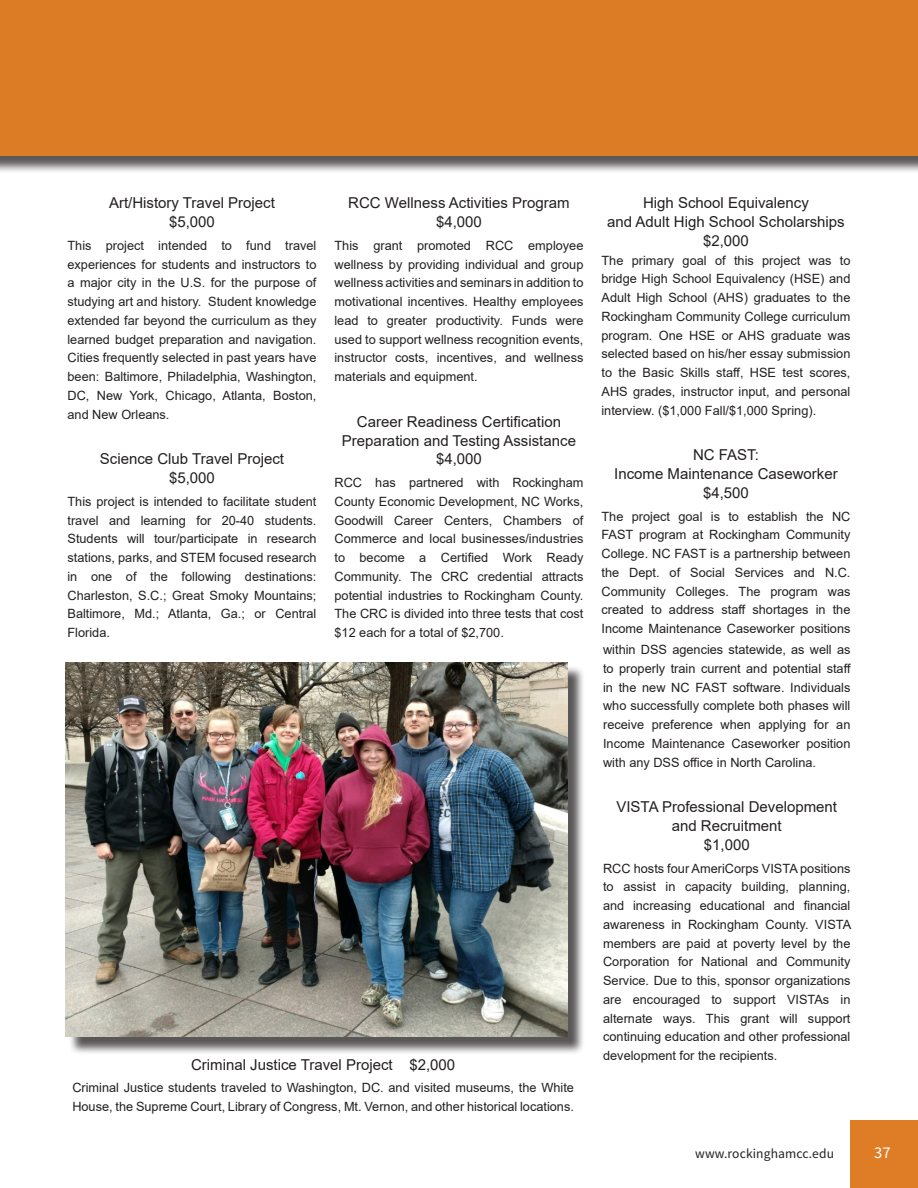
<style>
.page{position:relative;width:918px;height:1188px;background:#fff}
.page>*{position:absolute;margin:0;border:0;box-sizing:border-box;transform-origin:0 0}
.t1{font:16.5px "Source Sans Pro";color:#fff}
.t2{font:15px/18.8px "Arial";color:#231f20;text-align:center}
.t3{font:13.5px "Source Sans Pro";letter-spacing:.01em;color:#231f20}
.t4{font:12.75px/18.8px "Arial";color:#231f20;text-align:justify}
</style>
<div class="page">
<div style="left:68px;top:665px;width:517px;height:390px;background:#231f20;opacity:.75"></div>
<img style="left:66px;top:663px;width:501px;height:374px">
<div style="left:850px;top:1120px;width:68px;height:68px;background:#de7d26"></div>
<div style="left:0;top:0;width:918px;height:174px;background:#231f20;opacity:.75"></div>
<div style="left:0;top:0;width:918px;height:156px;background:#dc7d26"></div>
<p class="t2" style="left:109px;top:194px;width:167px">Art/History Travel Project</p>
<p class="t2" style="left:169px;top:212px;width:47px">$5,000</p>
<p class="t4" style="left:68px;top:236px;width:251px">This project intended to fund travel experiences for students and instructors to a major city in the U.S. for the purpose of studying art and history. Student knowledge extended far beyond the curriculum as they learned budget preparation and navigation.<br>Cities frequently selected in past years have been: Baltimore, Philadelphia, Washington, DC, New York, Chicago, Atlanta, Boston, and New Orleans.</p>
<p class="t2" style="left:100px;top:450px;width:186px">Science Club Travel Project</p>
<p class="t2" style="left:169px;top:468px;width:47px">$5,000</p>
<p class="t4" style="left:68px;top:492px;width:250px">This project is intended to facilitate student travel and learning for 20-40 students.<br>Students will tour/participate in research stations, parks, and STEM focused research in one of the following destinations:<br>Charleston, S.C.; Great Smoky Mountains; Baltimore, Md.; Atlanta, Ga.; or Central Florida.</p>
<p class="t2" style="left:348px;top:194px;width:223px">RCC Wellness Activities Program $4,000</p>
<p class="t4" style="left:334px;top:236px;width:250px">This grant promoted RCC employee wellness by providing individual and group wellness activities and seminars in addition to motivational incentives. Healthy employees lead to greater productivity. Funds were used to support wellness recognition events, instructor costs, incentives, and wellness materials and equipment.</p>
<p class="t2" style="left:342px;top:412px;width:236px">Career Readiness Certification<br>Preparation and Testing Assistance $4,000</p>
<p class="t4" style="left:334px;top:473px;width:251px">RCC has partnered with Rockingham County Economic Development, NC Works, Goodwill Career Centers, Chambers of Commerce and local businesses/industries to become a Certified Work Ready Community. The CRC credential attracts potential industries to Rockingham County.<br>The CRC is divided into three tests that cost $12 each for a total of $2,700.</p>
<p class="t2" style="left:191px;top:1055px;width:266px">Criminal Justice Travel Project $2,000</p>
<p class="t4" style="left:72px;top:1078px;width:503px">Criminal Justice students traveled to Washington, DC. and visited museums, the White<br>House, the Supreme Court, Library of Congress, Mt. Vernon, and other historical locations.</p>
<p class="t2" style="left:643px;top:194px;width:167px">High School Equivalency</p>
<p class="t2" style="left:607px;top:212px;width:239px">and Adult High School Scholarships</p>
<p class="t2" style="left:703px;top:231px;width:47px">$2,000</p>
<p class="t4" style="left:602px;top:251px;width:250px">The primary goal of this project was to bridge High School Equivalency (HSE) and Adult High School (AHS) graduates to the Rockingham Community College curriculum program. One HSE or AHS graduate was selected based on his/her essay submission to the Basic Skills staff, HSE test scores, AHS grades, instructor input, and personal interview. ($1,000 Fall/$1,000 Spring).</p>
<p class="t2" style="left:693px;top:446px;width:67px">NC FAST:</p>
<p class="t2" style="left:614px;top:464px;width:225px">Income Maintenance Caseworker</p>
<p class="t2" style="left:703px;top:483px;width:47px">$4,500</p>
<p class="t4" style="left:602px;top:507px;width:251px">The project goal is to establish the NC FAST program at Rockingham Community College. NC FAST is a partnership between the Dept. of Social Services and N.C.<br>Community Colleges. The program was created to address staff shortages in the Income Maintenance Caseworker positions</p>
<p class="t4" style="left:603px;top:640px;width:249px">within DSS agencies statewide, as well as to properly train current and potential staff in the new NC FAST software. Individuals who successfully complete both phases will receive preference when applying for an Income Maintenance Caseworker position with any DSS office in North Carolina.</p>
<p class="t2" style="left:616px;top:798px;width:222px">VISTA Professional Development</p>
<p class="t2" style="left:672px;top:816px;width:112px">and Recruitment</p>
<p class="t2" style="left:704px;top:835px;width:47px">$1,000</p>
<p class="t4" style="left:603px;top:859px;width:250px">RCC hosts four AmeriCorps VISTA positions to assist in capacity building, planning, and increasing educational and financial awareness in Rockingham County. VISTA members are paid at poverty level by the Corporation for National and Community Service. Due to this, sponsor organizations are encouraged to support VISTAs in alternate ways. This grant will support continuing education and other professional development for the recipients.</p>
<p class="t3" style="left:695px;top:1145px;width:140px">www.rockinghamcc.edu</p>
<p class="t1" style="left:874px;top:1142px;width:18px">37</p>
</div>
